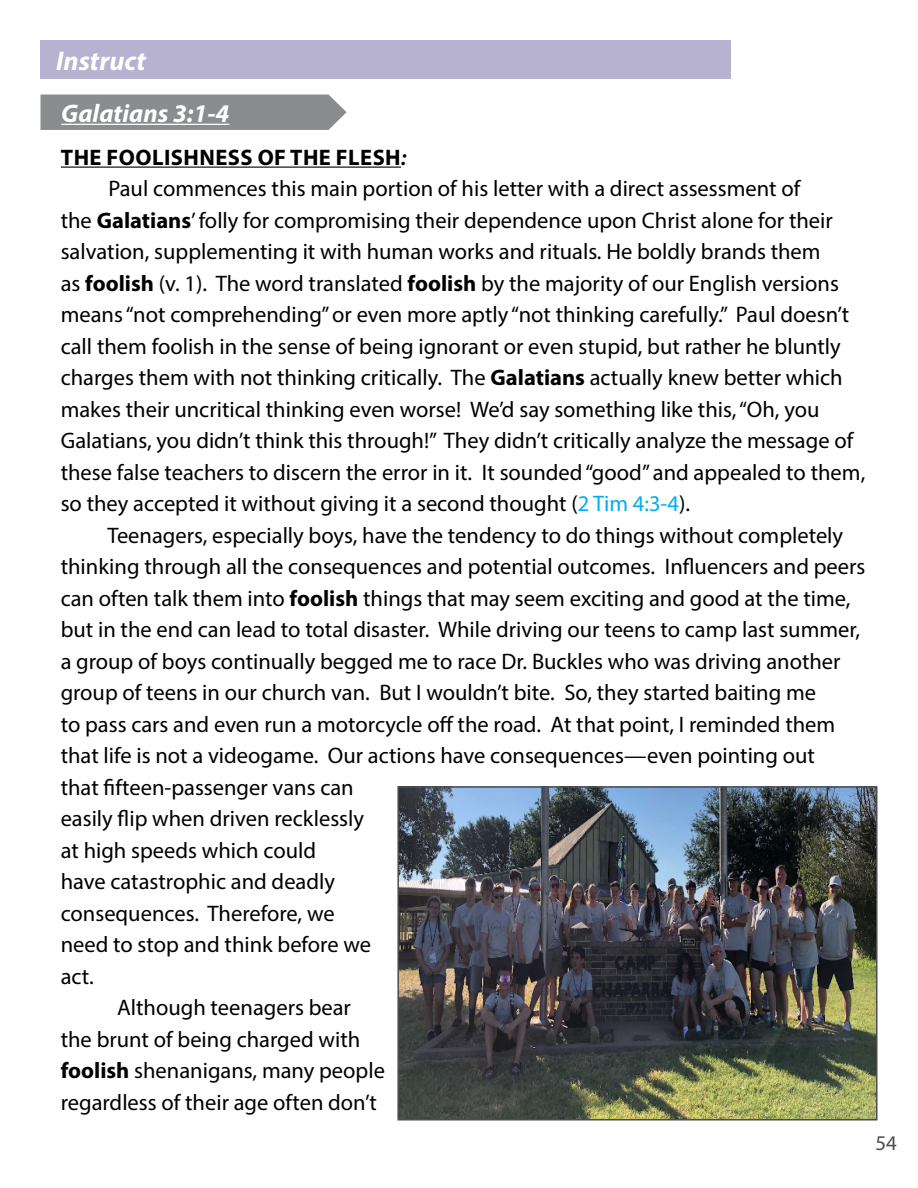
<style>
.page{position:relative;width:918px;height:1188px;background:#fff}
.page>*{position:absolute;margin:0;border:0;box-sizing:border-box;transform-origin:0 0}
.t1{font:italic 700 27px "Myriad Pro";color:#fff}
.t2{font:italic 700 25.5px "Myriad Pro";color:#fff}
.t3{font:22.5px "Myriad Pro";color:#000}
.t4{font:700 22.5px "Myriad Pro";letter-spacing:.02em;color:#000}
.t5{font:21px "Myriad Pro";color:#4d4d4f}
.s1{font-weight:600;font-style:italic}
.s2{font-weight:700}
.s3{color:#00aeef}
</style>
<div class="page">
<div style="left:40px;top:40px;width:691px;height:39px;background:#b7b2cf"></div>
<hr style="left:61px;top:167px;width:340px;height:1px;background:#000">
<svg style="left:40px;top:94px;width:307px;height:36px;background:#909293"></svg>
<hr style="left:61px;top:124px;width:168px;height:1px;background:#fff">
<img style="left:400px;top:789px;width:475px;height:328px">
<div style="left:397px;top:786px;width:481px;height:334px;border:2px solid #4d4d4f"></div>
<p class="t1" style="left:56px;top:43px;width:91px">Instruct</p>
<p class="t2" style="left:61px;top:97px;width:170px">Galatians 3:1-4</p>
<p class="t4" style="left:61px;top:143px;width:347px">THE FOOLISHNESS OF THE FLESH<span class="s1">:</span></p>
<p class="t3" style="left:108px;top:175px;width:693px">Paul commences this main portion of his letter with a direct assessment of</p>
<p class="t3" style="left:61px;top:206px;width:774px">the <span class="s2">Galatians</span>’ folly for compromising their dependence upon Christ alone for their</p>
<p class="t3" style="left:61px;top:238px;width:761px">salvation, supplementing it with human works and rituals. He boldly brands them</p>
<p class="t3" style="left:61px;top:269px;width:780px">as <span class="s2">foolish</span> (v. 1). The word translated <span class="s2">foolish</span> by the majority of our English versions</p>
<p class="t3" style="left:61px;top:301px;width:790px">means “not comprehending” or even more aptly “not thinking carefully.” Paul doesn’t</p>
<p class="t3" style="left:61px;top:332px;width:782px">call them foolish in the sense of being ignorant or even stupid, but rather he bluntly</p>
<p class="t3" style="left:61px;top:364px;width:784px">charges them with not thinking critically. The <span class="s2">Galatians</span> actually knew better which</p>
<p class="t3" style="left:61px;top:395px;width:760px">makes their uncritical thinking even worse! We’d say something like this, “Oh, you</p>
<p class="t3" style="left:61px;top:427px;width:794px">Galatians, you didn’t think this through!” They didn’t critically analyze the message of</p>
<p class="t3" style="left:61px;top:458px;width:806px">these false teachers to discern the error in it. It sounded “good” and appealed to them,</p>
<p class="t3" style="left:61px;top:490px;width:631px">so they accepted it without giving it a second thought (<span class="s3">2 Tim 4:3-4</span>).</p>
<p class="t3" style="left:107px;top:521px;width:737px">Teenagers, especially boys, have the tendency to do things without completely</p>
<p class="t3" style="left:61px;top:553px;width:806px">thinking through all the consequences and potential outcomes. Influencers and peers</p>
<p class="t3" style="left:61px;top:584px;width:791px">can often talk them into <span class="s2">foolish</span> things that may seem exciting and good at the time,</p>
<p class="t3" style="left:61px;top:616px;width:801px">but in the end can lead to total disaster. While driving our teens to camp last summer,</p>
<p class="t3" style="left:61px;top:647px;width:781px">a group of boys continually begged me to race Dr. Buckles who was driving another</p>
<p class="t3" style="left:61px;top:679px;width:757px">group of teens in our church van. But I wouldn’t bite. So, they started baiting me</p>
<p class="t3" style="left:61px;top:710px;width:776px">to pass cars and even run a motorcycle off the road. At that point, I reminded them</p>
<p class="t3" style="left:61px;top:742px;width:756px">that life is not a videogame. Our actions have consequences—even pointing out</p>
<p class="t3" style="left:61px;top:773px;width:295px">that fifteen-passenger vans can</p>
<p class="t3" style="left:61px;top:805px;width:305px">easily flip when driven recklessly</p>
<p class="t3" style="left:61px;top:836px;width:257px">at high speeds which could</p>
<p class="t3" style="left:61px;top:868px;width:276px">have catastrophic and deadly</p>
<p class="t3" style="left:61px;top:899px;width:275px">consequences. Therefore, we</p>
<p class="t3" style="left:61px;top:931px;width:312px">need to stop and think before we</p>
<p class="t3" style="left:61px;top:962px;width:35px">act.</p>
<p class="t3" style="left:117px;top:994px;width:235px">Although teenagers bear</p>
<p class="t3" style="left:61px;top:1025px;width:301px">the brunt of being charged with</p>
<p class="t3" style="left:61px;top:1057px;width:326px"><span class="s2">foolish</span> shenanigans, many people</p>
<p class="t3" style="left:61px;top:1088px;width:318px">regardless of their age often don’t</p>
<p class="t5" style="left:875px;top:1130px;width:23px">54</p>
</div>
